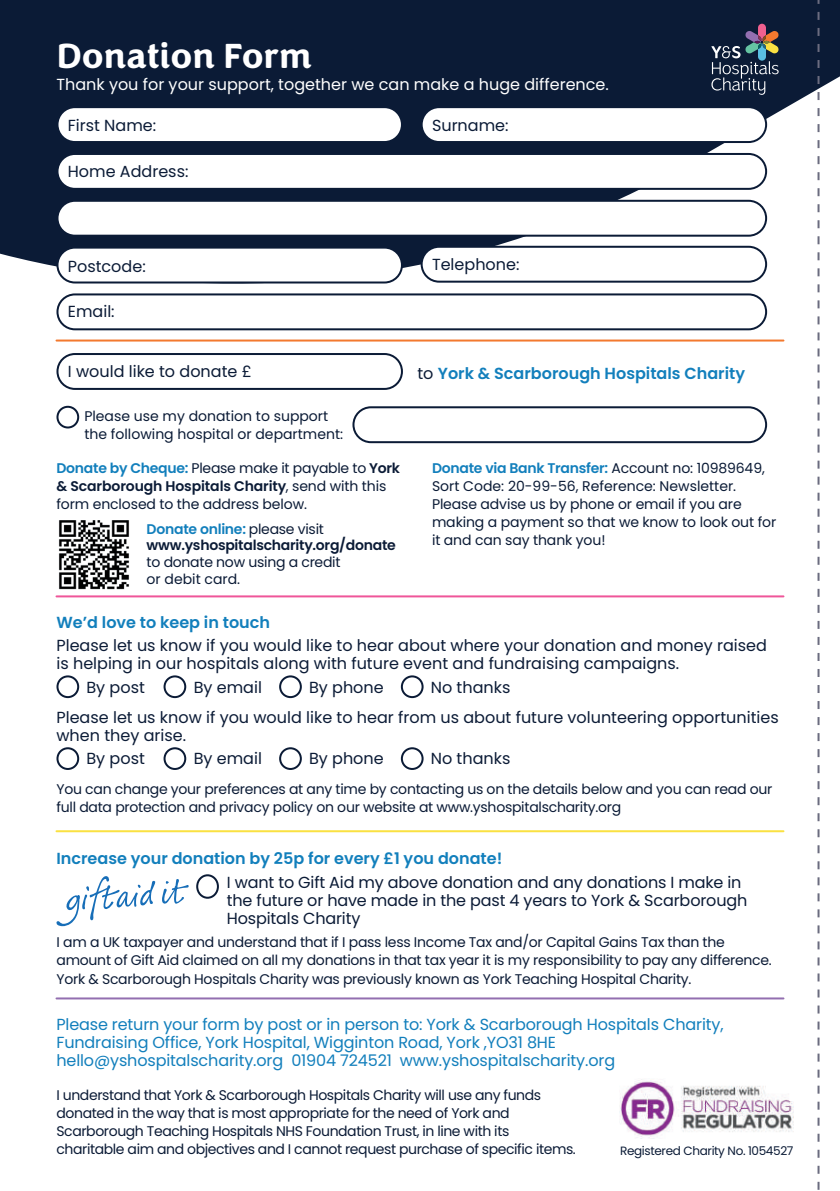
<style>
.page{position:relative;width:840px;height:1191px;background:#fff}
.page>*{position:absolute;margin:0;border:0;box-sizing:border-box;transform-origin:0 0}
.t1{font:700 36px "Congenial";letter-spacing:-.005em;color:#fff}
.t2{font:16px/18px "Poppins";color:#0b1b36}
.t3{font:16px/18px "Poppins";letter-spacing:-.01em;color:#127fbc}
.t4{font:600 16px "Poppins";color:#127fbc}
.t5{font:16px "Poppins";color:#fff}
.t6{font:14px/18px "Poppins";letter-spacing:-.02em;color:#0b1b36}
.t7{font:14px/18px "Poppins";color:#0b1b36}
.t8{font:600 14px/16.8px "Poppins";letter-spacing:-.02em;color:#0b1b36}
.t9{font:12px "Poppins";letter-spacing:-.03em;color:#0b1b36}
.s1{font-weight:400;color:#0b1b36}
.s2{font-weight:600;color:#127fbc}
.s3{font-weight:600}
.s4{color:#127fbc}
.s5{font-weight:400}
</style>
<div class="page">
<svg style="left:0;top:0;width:839px;height:384px;fill:#0b1b36"></svg>
<div style="left:421px;top:247px;width:344px;height:35px;background:#fff;border-radius:17px"></div>
<div style="left:420px;top:246px;width:346px;height:37px;border:2px solid #0b1b36;border-radius:17px"></div>
<div style="left:57px;top:107px;width:345px;height:35px;background:#fff;border-radius:17px"></div>
<div style="left:56px;top:106px;width:347px;height:37px;border:2px solid #0b1b36;border-radius:17px"></div>
<div style="left:57px;top:201px;width:708px;height:35px;background:#fff;border-radius:17px"></div>
<div style="left:56px;top:200px;width:710px;height:37px;border:2px solid #0b1b36;border-radius:17px"></div>
<div style="left:57px;top:154px;width:708px;height:35px;background:#fff;border-radius:17px"></div>
<div style="left:56px;top:153px;width:710px;height:37px;border:2px solid #0b1b36;border-radius:17px"></div>
<div style="left:57px;top:248px;width:345px;height:34px;background:#fff;border-radius:17px"></div>
<div style="left:56px;top:247px;width:347px;height:36px;border:2px solid #0b1b36;border-radius:17px"></div>
<div style="left:421px;top:107px;width:344px;height:35px;background:#fff;border-radius:17px"></div>
<div style="left:420px;top:106px;width:346px;height:37px;border:2px solid #0b1b36;border-radius:17px"></div>
<div style="left:56px;top:293px;width:710px;height:37px;border:2px solid #0b1b36;border-radius:17px"></div>
<div style="left:56px;top:353px;width:347px;height:37px;border:2px solid #0b1b36;border-radius:17px"></div>
<div style="left:352px;top:406px;width:414px;height:37px;border:2px solid #0b1b36;border-radius:17px"></div>
<div style="left:56px;top:406px;width:23px;height:22px;border:2px solid #0b1b36;border-radius:50%"></div>
<svg style="left:56px;top:876px;width:133px;height:50px"></svg>
<div style="left:196px;top:874px;width:23px;height:24px;border:2px solid #0b1b36;border-radius:50%"></div>
<img style="left:619px;top:1079px;width:173px;height:59px">
<hr style="left:56px;top:339px;width:727px;height:2px;background:#f3792e">
<hr style="left:56px;top:595px;width:727px;height:2px;background:#ef5699">
<hr style="left:56px;top:830px;width:727px;height:2px;background:#fae142">
<hr style="left:56px;top:997px;width:727px;height:2px;background:#936fb0">
<div style="left:56px;top:675px;width:23px;height:23px;border:2px solid #0b1b36;border-radius:50%"></div>
<div style="left:56px;top:747px;width:23px;height:23px;border:2px solid #0b1b36;border-radius:50%"></div>
<div style="left:163px;top:675px;width:23px;height:23px;border:2px solid #0b1b36;border-radius:50%"></div>
<div style="left:163px;top:747px;width:23px;height:23px;border:2px solid #0b1b36;border-radius:50%"></div>
<div style="left:279px;top:675px;width:23px;height:23px;border:2px solid #0b1b36;border-radius:50%"></div>
<div style="left:279px;top:747px;width:23px;height:23px;border:2px solid #0b1b36;border-radius:50%"></div>
<div style="left:400px;top:675px;width:23px;height:23px;border:2px solid #0b1b36;border-radius:50%"></div>
<div style="left:400px;top:747px;width:23px;height:23px;border:2px solid #0b1b36;border-radius:50%"></div>
<svg style="left:711px;top:24px;width:67px;height:71px;background:#3a4456"></svg>
<svg style="left:817px;top:0;width:2px;height:1190px"></svg>
<img style="left:59px;top:520px;width:70px;height:70px">
<h1 class="t1" style="left:56px;top:33px;width:257px">Donation Form</h1>
<p class="t5" style="left:56px;top:76px;width:553px">Thank you for your support, together we can make a huge difference.</p>
<p class="t2" style="left:68px;top:116px;width:90px">First Name:</p>
<p class="t2" style="left:68px;top:162px;width:122px">Home Address:</p>
<p class="t2" style="left:432px;top:116px;width:78px">Surname:</p>
<p class="t2" style="left:68px;top:257px;width:79px">Postcode:</p>
<p class="t2" style="left:432px;top:256px;width:89px">Telephone:</p>
<p class="t2" style="left:68px;top:302px;width:48px">Email:</p>
<p class="t2" style="left:68px;top:362px;width:185px">I would like to donate £</p>
<p class="t7" style="left:84px;top:407px;width:260px">Please use my donation to support the following hospital or department:</p>
<p class="t4" style="left:417px;top:364px;width:329px"><span class="s1">to</span> York &amp; Scarborough Hospitals Charity</p>
<p class="t6" style="left:56px;top:459px;width:345px"><span class="s2">Donate by Cheque:</span> Please make it payable to <span class="s3">York &amp; Scarborough Hospitals Charity</span>, send with this form enclosed to the address below.</p>
<p class="t6" style="left:432px;top:459px;width:345px"><span class="s2">Donate via Bank Transfer:</span> Account no: 10989649, Sort Code: 20-99-56, Reference: Newsletter.<br>Please advise us by phone or email if you are making a payment so that we know to look out for it and can say thank you!</p>
<p class="t8" style="left:146px;top:520px;width:250px"><span class="s4">Donate online:</span> <span class="s5">please visit </span>www.yshospitalscharity.org/donate</p>
<p class="t6" style="left:146px;top:554px;width:195px;line-height:16.8px">to donate now using a credit or debit card.</p>
<p class="t4" style="left:56px;top:613px;width:215px">We’d love to keep in touch</p>
<p class="t2" style="left:56px;top:637px;width:711px">Please let us know if you would like to hear about where your donation and money raised is helping in our hospitals along with future event and fundraising campaigns.</p>
<p class="t2" style="left:86px;top:678px;width:60px">By post</p>
<p class="t2" style="left:193px;top:678px;width:70px">By email</p>
<p class="t2" style="left:309px;top:678px;width:76px">By phone</p>
<p class="t2" style="left:56px;top:673px;width:723px;line-height:29.4px;text-indent:374px">No thanks<br>Please let us know if you would like to hear from us about future volunteering opportunities</p>
<p class="t2" style="left:86px;top:723px;width:101px;line-height:23.6px;text-indent:-30px">when they arise.<br>By post</p>
<p class="t2" style="left:193px;top:749px;width:70px">By email</p>
<p class="t2" style="left:309px;top:749px;width:76px">By phone</p>
<p class="t2" style="left:430px;top:749px;width:81px">No thanks</p>
<p class="t6" style="left:56px;top:780px;width:717px">You can change your preferences at any time by contacting us on the details below and you can read our full data protection and privacy policy on our website at www.yshospitalscharity.org</p>
<p class="t4" style="left:56px;top:849px;width:447px">Increase your donation by 25p for every £1 you donate!</p>
<p class="t2" style="left:227px;top:873px;width:521px">I want to Gift Aid my above donation and any donations I make in the future or have made in the past 4 years to York &amp; Scarborough<br>Hospitals Charity</p>
<p class="t6" style="left:56px;top:933px;width:716px">I am a UK taxpayer and understand that if I pass less Income Tax and/or Capital Gains Tax than the amount of Gift Aid claimed on all my donations in that tax year it is my responsibility to pay any difference.<br>York &amp; Scarborough Hospitals Charity was previously known as York Teaching Hospital Charity.</p>
<p class="t3" style="left:56px;top:1015px;width:668px">Please return your form by post or in person to: York &amp; Scarborough Hospitals Charity,<br>Fundraising Office, York Hospital, Wigginton Road, York ,YO31 8HE hello@yshospitalscharity.org 01904 724521 www.yshospitalscharity.org</p>
<p class="t6" style="left:56px;top:1085px;width:520px">I understand that York &amp; Scarborough Hospitals Charity will use any funds donated in the way that is most appropriate for the need of York and Scarborough Teaching Hospitals NHS Foundation Trust, in line with its charitable aim and objectives and I cannot request purchase of specific items.</p>
<p class="t9" style="left:619px;top:1143px;width:175px">Registered Charity No. 1054527</p>
</div>
